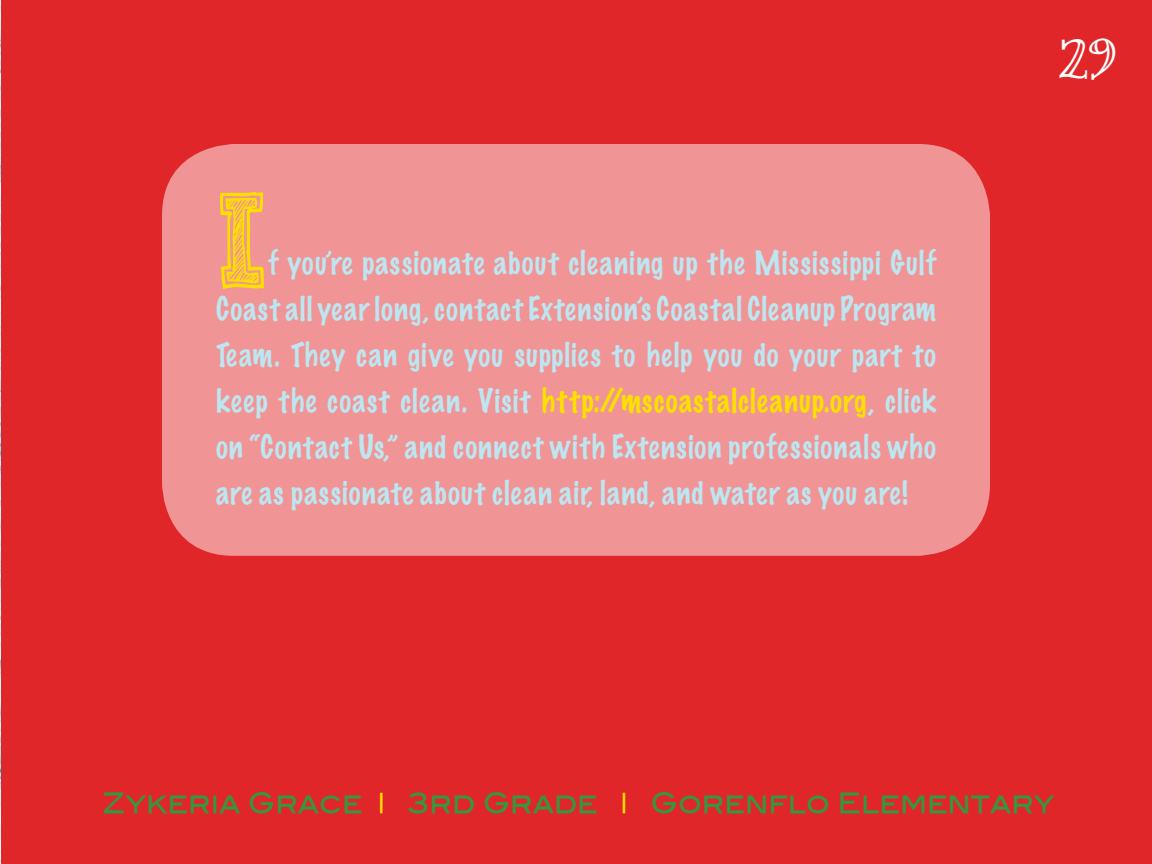
<style>
.page{position:relative;width:1152px;height:864px;background:#e12629}
.page>*{position:absolute;margin:0;border:0;box-sizing:border-box;transform-origin:0 0}
.t1{font:126.4px "Sketch College";color:#fee000;scale:.87 1}
.t2{font:50px "Janda Curlygirl Serif";color:#fff}
.t3{font:100 30px/46px "Marker Felt";letter-spacing:.04em;color:#bde6f0;text-align:justify;scale:.95 1}
.t4{font:28px "Blair Md ITCTT Medium";color:#369641;scale:.9 1}
.s1{color:#fee000}
</style>
<div class="page">
<div style="left:162px;top:144px;width:828px;height:412px;background:#f09496;border-radius:72px"></div>
<img style="left:0;top:0;width:1px;height:864px">
<h1 class="t1" style="left:216px;top:184px;width:59px">I</h1>
<p class="t3" style="left:216px;top:239px;width:759px;text-indent:52px">f you’re passionate about cleaning up the Mississippi Gulf Coast all year long, contact Extension’s Coastal Cleanup Program Team. They can give you supplies to help you do your part to keep the coast clean. Visit <span class="s1">http://mscoastalcleanup.org</span>, click on “Contact Us,” and connect with Extension professionals who are as passionate about clean air, land, and water as you are!</p>
<h2 class="t2" style="left:1058px;top:33px;width:60px">29</h2>
<p class="t4" style="left:103px;top:780px;width:1059px">Zykeria Grace <span class="s1">|</span> 3rd Grade <span class="s1">|</span> Gorenflo Elementary</p>
</div>
